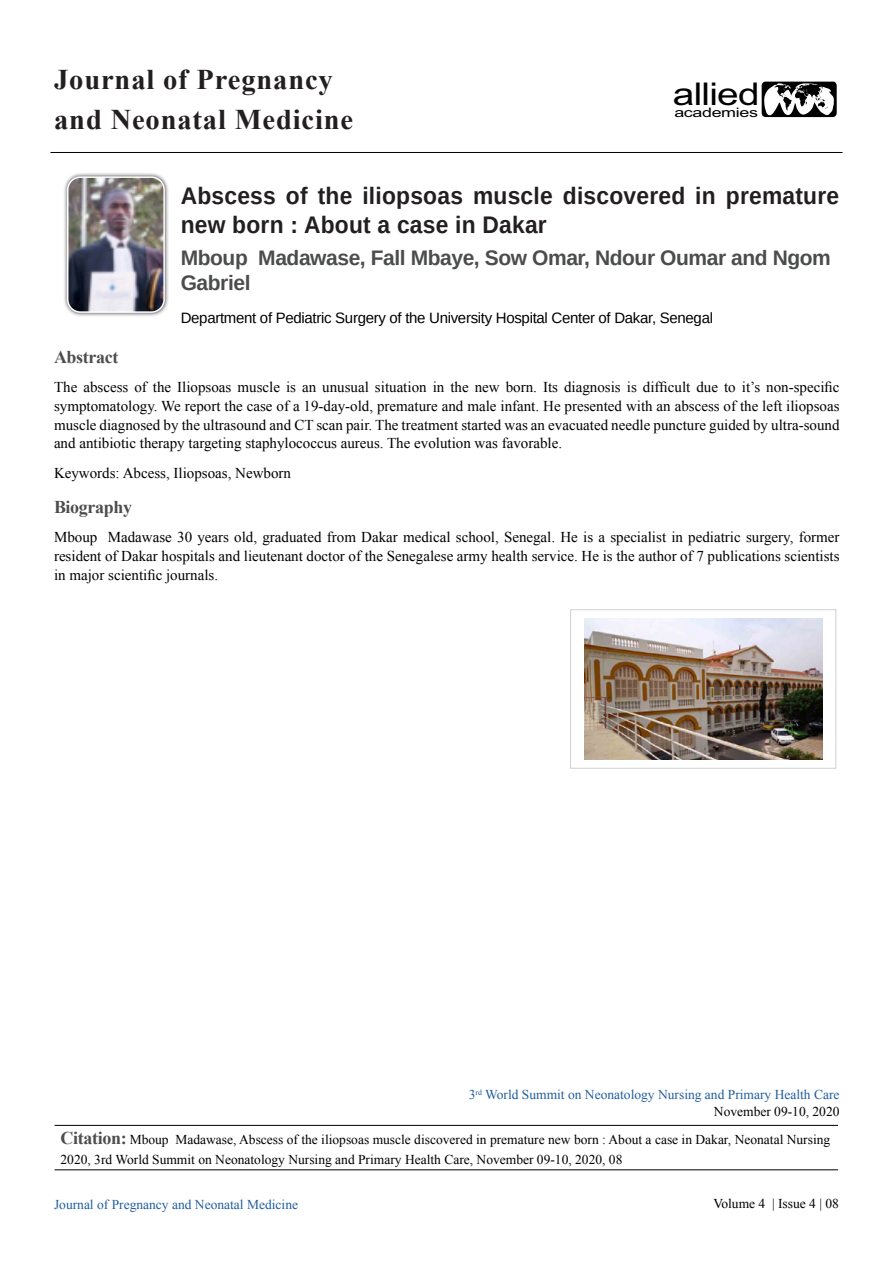
<style>
.page{position:relative;width:893px;height:1263px;background:#fff}
.page>*{position:absolute;margin:0;border:0;box-sizing:border-box;transform-origin:0 0}
.t1{font:31.35px "Arial";letter-spacing:-.02em;color:#000;scale:1.24 1}
.t2{font:700 28.5px/39.2px "Times New Roman";letter-spacing:.03em;color:#231f20}
.t3{font:700 24px/28.8px "Arimo";letter-spacing:.01em;color:#231f20;scale:.95 1}
.t4{font:700 21px/25.2px "Arimo";letter-spacing:-.02em;color:#4b4d4d}
.t5{font:700 18px "Times New Roman";letter-spacing:-.02em;color:#4d4d4f}
.t6{font:15px/18.8px "Times New Roman";color:#000;text-align:justify}
.t7{font:15px "Arimo";letter-spacing:-.02em;color:#000}
.t8{font:13.5px/20.2px "Times New Roman";color:#000}
.t9{font:13.5px/16.2px "Times New Roman";color:#215e9e;text-align:right}
.t10{font:13.05px "Arial";letter-spacing:-.02em;color:#000;scale:1.36 1}
.s1{color:#000}
.s2{font-weight:700;font-size:18px;color:#4d4d4f}
</style>
<div class="page">
<hr style="left:50px;top:152px;width:793px;height:1px;background:#000">
<hr style="left:55px;top:1125px;width:783px;height:1px;background:#000">
<hr style="left:55px;top:1169px;width:783px;height:1px;background:#000">
<svg style="left:64px;top:173px;width:105px;height:143px"></svg>
<img style="left:68px;top:177px;width:96px;height:135px">
<div style="left:67px;top:176px;width:98px;height:137px;border:2px solid #fff;border-radius:13px"></div>
<div style="left:570px;top:609px;width:266px;height:160px;border:1px solid #d0d2d3"></div>
<img style="left:584px;top:619px;width:238px;height:140px">
<svg style="left:761px;top:82px;width:76px;height:35px"></svg>
<h2 class="t2" style="left:54px;top:60px;width:300px">Journal of Pregnancy and Neonatal Medicine</h2>
<h1 class="t1" style="left:673px;top:73px;width:71px">allied</h1>
<p class="t10" style="left:674px;top:103px;width:63px">academies</p>
<h3 class="t3" style="left:181px;top:181px;width:695px">Abscess of the iliopsoas muscle discovered in premature new born : About a case in Dakar</h3>
<h3 class="t4" style="left:181px;top:246px;width:652px">Mboup Madawase, Fall Mbaye, Sow Omar, Ndour Oumar and Ngom<br>Gabriel</h3>
<p class="t7" style="left:181px;top:308px;width:534px">Department of Pediatric Surgery of the University Hospital Center of Dakar, Senegal</p>
<p class="t5" style="left:54px;top:344px;width:66px">Abstract</p>
<p class="t6" style="left:54px;top:378px;width:787px">The abscess of the Iliopsoas muscle is an unusual situation in the new born. Its diagnosis is difficult due to it’s non-specific symptomatology. We report the case of a 19-day-old, premature and male infant. He presented with an abscess of the left iliopsoas muscle diagnosed by the ultrasound and CT scan pair. The treatment started was an evacuated needle puncture guided by ultra-sound and antibiotic therapy targeting staphylococcus aureus. The evolution was favorable.</p>
<p class="t6" style="left:54px;top:463px;width:239px">Keywords: Abcess, Iliopsoas, Newborn</p>
<p class="t5" style="left:54px;top:494px;width:80px">Biography</p>
<p class="t6" style="left:54px;top:528px;width:787px">Mboup Madawase 30 years old, graduated from Dakar medical school, Senegal. He is a specialist in pediatric surgery, former resident of Dakar hospitals and lieutenant doctor of the Senegalese army health service. He is the author of 7 publications scientists in major scientific journals.</p>
<p class="t9" style="left:469px;top:1086px;width:372px">3<sup>rd</sup> World Summit on Neonatology Nursing and Primary Health Care<br><span class="s1">November 09-10, 2020</span></p>
<p class="t8" style="left:61px;top:1129px;width:771px"><span class="s2">Citation:</span> Mboup Madawase, Abscess of the iliopsoas muscle discovered in premature new born : About a case in Dakar, Neonatal Nursing<br>2020, 3rd World Summit on Neonatology Nursing and Primary Health Care, November 09-10, 2020, 08</p>
<p class="t9" style="left:54px;top:1196px;width:246px">Journal of Pregnancy and Neonatal Medicine</p>
<p class="t8" style="left:713px;top:1193px;width:127px">Volume 4 | Issue 4 | 08</p>
</div>
